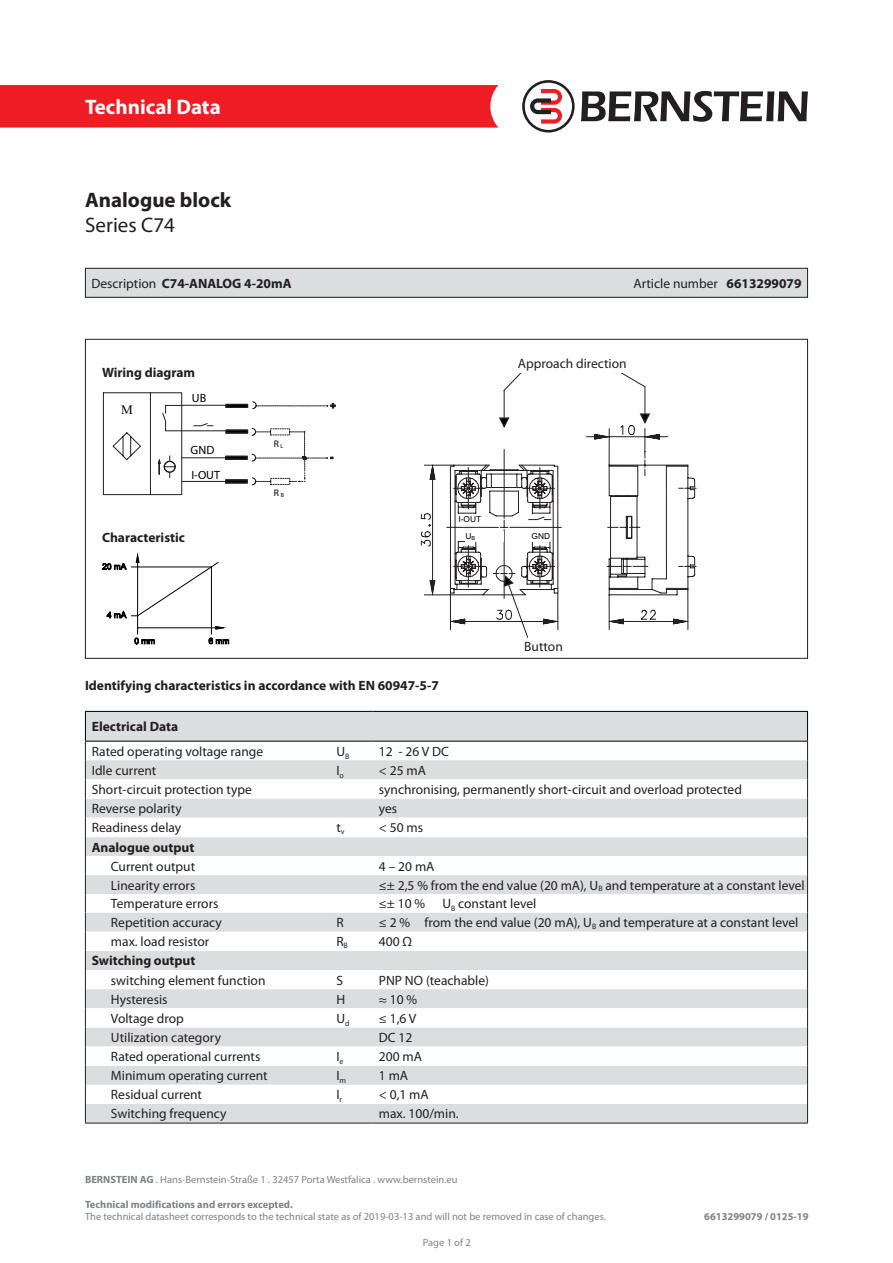
<style>
.page{position:relative;width:893px;height:1263px;background:#fff}
.page>*{position:absolute;margin:0;border:0;box-sizing:border-box;transform-origin:0 0}
.t1{font:700 21px "Myriad Pro";color:#fff}
.t2{font:700 21px "Myriad Pro";color:#231f20}
.t3{font:21px "Myriad Pro";color:#231f20}
.t4{font:13.5px "Myriad Pro";color:#231f20}
.t5{font:700 13.5px "Myriad Pro";color:#231f20}
.t6{font:13.05px "Times New Roman";color:#000001}
.t7{font:12px "Myriad Pro";color:#000001}
.t8{font:11.1px "Arial";color:#000001}
.t9{font:10.5px "Myriad Pro";color:#808285}
.t10{font:700 10.5px "Myriad Pro";color:#808285}
.t11{font:9.6px "Myriad Pro";color:#000001}
.t12{font:8.25px/16.2px "Arial";color:#000001;text-align:center}
.s1{font-weight:400}
.s2{font-weight:700}
</style>
<div class="page">
<div style="left:0;top:85px;width:498px;height:43px;background:#ee1d23"></div>
<svg style="left:581px;top:91px;width:227px;height:31px"></svg>
<svg style="left:522px;top:80px;width:53px;height:53px"></svg>
<svg style="left:103px;top:392px;width:233px;height:103px"></svg>
<svg style="left:208px;top:637px;width:21px;height:8px"></svg>
<svg style="left:134px;top:628px;width:21px;height:17px"></svg>
<hr style="left:137px;top:567px;width:1px;height:61px;background:#000001">
<hr style="left:138px;top:627px;width:73px;height:1px;background:#000001">
<svg style="left:212px;top:626px;width:12px;height:4px"></svg>
<hr style="left:211px;top:567px;width:1px;height:67px;background:#000001">
<svg style="left:102px;top:554px;width:117px;height:65px"></svg>
<svg style="left:651px;top:434px;width:46px;height:196px"></svg>
<svg style="left:421px;top:373px;width:230px;height:265px"></svg>
<div style="left:85px;top:268px;width:722px;height:29px;background:#dcdddf"></div>
<div style="left:85px;top:268px;width:723px;height:30px;border:1px solid #231f20"></div>
<hr style="left:85px;top:711px;width:245px;height:1px;background:#000">
<hr style="left:330px;top:711px;width:42px;height:1px;background:#000">
<hr style="left:372px;top:711px;width:436px;height:1px;background:#000">
<hr style="left:85px;top:1123px;width:245px;height:1px;background:#231f20">
<hr style="left:330px;top:1123px;width:42px;height:1px;background:#231f20">
<hr style="left:372px;top:1123px;width:436px;height:1px;background:#231f20">
<svg style="left:85px;top:712px;width:723px;height:411px"></svg>
<h1 class="t1" style="left:85px;top:93px;width:137px">Technical Data</h1>
<p class="t2" style="left:85px;top:186px;width:148px">Analogue block</p>
<p class="t3" style="left:85px;top:212px;width:91px">Series C74</p>
<p class="t5" style="left:91px;top:274px;width:202px"><span class="s1">Description</span> C74-ANALOG 4-20mA</p>
<p class="t4" style="left:633px;top:275px;width:170px">Article number <span class="s2">6613299079</span></p>
<p class="t5" style="left:102px;top:364px;width:95px">Wiring diagram</p>
<p class="t6" style="left:121px;top:401px;width:13px">M</p>
<p class="t7" style="left:192px;top:391px;width:16px">UB</p>
<p class="t7" style="left:191px;top:443px;width:25px">GND</p>
<p class="t7" style="left:191px;top:467px;width:30px">I-OUT</p>
<p class="t5" style="left:102px;top:528px;width:84px">Characteristic</p>
<p class="t11" style="left:274px;top:437px;width:11px">R <sub>L</sub></p>
<p class="t11" style="left:274px;top:487px;width:12px">R <sub>B</sub></p>
<p class="t8" style="left:537px;top:355px;width:74px">Anfahrrichtung</p>
<p class="t4" style="left:518px;top:355px;width:110px">Approach direction</p>
<p class="t12" style="left:458px;top:511px;width:24px">I-OUT<br>U<sub>B</sub></p>
<p class="t12" style="left:532px;top:528px;width:20px">GND</p>
<p class="t4" style="left:524px;top:638px;width:40px">Button</p>
<p class="t8" style="left:525px;top:639px;width:33px">Taster</p>
<p class="t5" style="left:85px;top:677px;width:355px">Identifying characteristics in accordance with EN 60947-5-7</p>
<p class="t5" style="left:92px;top:718px;width:88px">Electrical Data</p>
<p class="t4" style="left:92px;top:743px;width:173px">Rated operating voltage range</p>
<p class="t4" style="left:336px;top:743px;width:15px">U<sub>B</sub></p>
<p class="t4" style="left:379px;top:743px;width:72px">12 - 26 V DC</p>
<p class="t4" style="left:92px;top:762px;width:66px">Idle current</p>
<p class="t4" style="left:336px;top:762px;width:9px">I<sub>o</sub></p>
<p class="t4" style="left:379px;top:762px;width:49px">&lt; 25 mA</p>
<p class="t4" style="left:92px;top:781px;width:162px">Short-circuit protection type</p>
<p class="t4" style="left:379px;top:781px;width:365px">synchronising, permanently short-circuit and overload protected</p>
<p class="t4" style="left:92px;top:800px;width:91px">Reverse polarity</p>
<p class="t4" style="left:379px;top:800px;width:20px">yes</p>
<p class="t4" style="left:92px;top:819px;width:91px">Readiness delay</p>
<p class="t4" style="left:336px;top:819px;width:10px">t<sub>v</sub></p>
<p class="t4" style="left:379px;top:819px;width:46px">&lt; 50 ms</p>
<p class="t5" style="left:92px;top:838px;width:104px">Analogue output</p>
<p class="t4" style="left:111px;top:858px;width:86px">Current output</p>
<p class="t4" style="left:379px;top:858px;width:57px">4 – 20 mA</p>
<p class="t4" style="left:111px;top:877px;width:86px">Linearity errors</p>
<p class="t4" style="left:379px;top:877px;width:427px">≤± 2,5 % from the end value (20 mA), U<sub>B</sub> and temperature at a constant level</p>
<p class="t4" style="left:111px;top:896px;width:109px">Temperature errors</p>
<p class="t4" style="left:379px;top:896px;width:48px">≤± 10 %</p>
<p class="t4" style="left:442px;top:896px;width:96px">U<sub>B</sub> constant level</p>
<p class="t4" style="left:111px;top:914px;width:113px">Repetition accuracy</p>
<p class="t4" style="left:336px;top:914px;width:9px">R</p>
<p class="t4" style="left:379px;top:914px;width:421px">≤ 2 % from the end value (20 mA), U<sub>B</sub> and temperature at a constant level</p>
<p class="t4" style="left:111px;top:933px;width:100px">max. load resistor</p>
<p class="t4" style="left:336px;top:933px;width:13px">R<sub>B</sub></p>
<p class="t4" style="left:379px;top:933px;width:35px">400 Ω</p>
<p class="t5" style="left:92px;top:952px;width:105px">Switching output</p>
<p class="t4" style="left:111px;top:972px;width:156px">switching element function</p>
<p class="t4" style="left:336px;top:972px;width:8px">S</p>
<p class="t4" style="left:379px;top:972px;width:112px">PNP NO (teachable)</p>
<p class="t4" style="left:111px;top:991px;width:58px">Hysteresis</p>
<p class="t4" style="left:336px;top:991px;width:10px">H</p>
<p class="t4" style="left:379px;top:991px;width:40px">≈ 10 %</p>
<p class="t4" style="left:111px;top:1010px;width:74px">Voltage drop</p>
<p class="t4" style="left:336px;top:1010px;width:15px">U<sub>d</sub></p>
<p class="t4" style="left:379px;top:1010px;width:39px">≤ 1,6 V</p>
<p class="t4" style="left:111px;top:1029px;width:112px">Utilization category</p>
<p class="t4" style="left:379px;top:1029px;width:35px">DC 12</p>
<p class="t4" style="left:111px;top:1048px;width:151px">Rated operational currents</p>
<p class="t4" style="left:336px;top:1048px;width:9px">I<sub>e</sub></p>
<p class="t4" style="left:379px;top:1048px;width:45px">200 mA</p>
<p class="t4" style="left:111px;top:1067px;width:158px">Minimum operating current</p>
<p class="t4" style="left:336px;top:1067px;width:11px">I<sub>m</sub></p>
<p class="t4" style="left:379px;top:1067px;width:31px">1 mA</p>
<p class="t4" style="left:111px;top:1086px;width:93px">Residual current</p>
<p class="t4" style="left:336px;top:1086px;width:7px">I<sub>r</sub></p>
<p class="t4" style="left:379px;top:1086px;width:51px">&lt; 0,1 mA</p>
<p class="t4" style="left:111px;top:1105px;width:117px">Switching frequency</p>
<p class="t4" style="left:379px;top:1105px;width:81px">max. 100/min.</p>
<p class="t9" style="left:85px;top:1173px;width:374px"><span class="s2">BERNSTEIN AG</span> . Hans-Bernstein-Straße 1 . 32457 Porta Westfalica . www.bernstein.eu</p>
<p class="t10" style="left:85px;top:1197px;width:209px">Technical modifications and errors excepted.</p>
<p class="t9" style="left:85px;top:1210px;width:522px">The technical datasheet corresponds to the technical state as of 2019-03-13 and will not be removed in case of changes.</p>
<p class="t9" style="left:423px;top:1236px;width:49px">Page 1 of 2</p>
<p class="t10" style="left:704px;top:1210px;width:106px">6613299079 / 0125-19</p>
</div>
